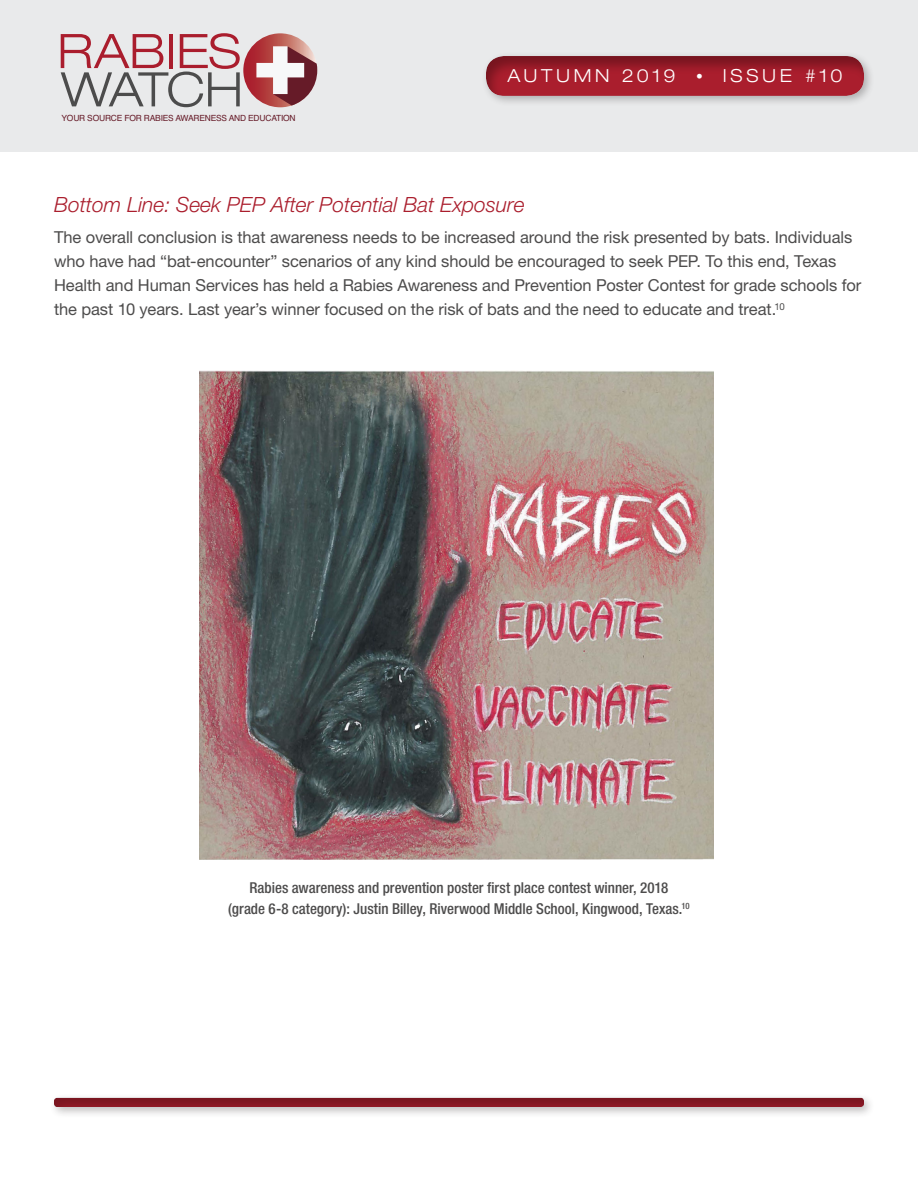
<style>
.page{position:relative;width:918px;height:1188px;background:#fff}
.page>*{position:absolute;margin:0;border:0;box-sizing:border-box;transform-origin:0 0}
.t1{font:italic 300 21px "Helvetica Neue LT Std";color:#aa1e2d}
.t2{font:300 expanded 18px "Helvetica Neue LT Std";letter-spacing:.205em;color:#fff}
.t3{font:16.5px/24px "Helvetica Neue LT Std";letter-spacing:-.005em;color:#4d4c4c}
.t4{font:500 condensed 15px "Helvetica Neue LT Std";color:#4d4c4c}
.t5{font:8.55px "Helvetica";letter-spacing:-.025em;color:#661b28}
.s1{font-stretch:normal;font-size:13.5px}
</style>
<div class="page">
<div style="left:0;top:0;width:918px;height:152px;background:#e9eaeb"></div>
<div style="left:50px;top:1093px;width:825px;height:26px;background:#231f20;opacity:.3"></div>
<div style="left:53px;top:1095px;width:812px;height:13px;background:#231f20;opacity:.35"></div>
<div style="left:481px;top:51px;width:394px;height:56px;background:#231f20;opacity:.3"></div>
<div style="left:483px;top:54px;width:381px;height:42px;background:#231f20;opacity:.35"></div>
<svg style="left:243px;top:33px;width:74px;height:74px"></svg>
<svg style="left:256px;top:46px;width:61px;height:60px"></svg>
<svg style="left:61px;top:33px;width:179px;height:74px"></svg>
<img style="left:200px;top:370px;width:514px;height:490px">
<p class="t5" style="left:62px;top:111px;width:236px">YOUR SOURCE FOR RABIES AWARENESS AND EDUCATION</p>
<p class="t2" style="left:507px;top:65px;width:337px">AUTUMN 2019 <span class="s1">•</span> ISSUE #10</p>
<p class="t1" style="left:54px;top:192px;width:472px">Bottom Line: Seek PEP After Potential Bat Exposure</p>
<p class="t3" style="left:54px;top:225px;width:809px">The overall conclusion is that awareness needs to be increased around the risk presented by bats. Individuals who have had “bat-encounter” scenarios of any kind should be encouraged to seek PEP. To this end, Texas Health and Human Services has held a Rabies Awareness and Prevention Poster Contest for grade schools for the past 10 years. Last year’s winner focused on the risk of bats and the need to educate and treat.<sup>10</sup></p>
<p class="t4" style="left:250px;top:879px;width:420px">Rabies awareness and prevention poster first place contest winner, 2018</p>
<p class="t4" style="left:228px;top:900px;width:463px">(grade 6-8 category): Justin Billey, Riverwood Middle School, Kingwood, Texas.<sup>10</sup></p>
</div>
